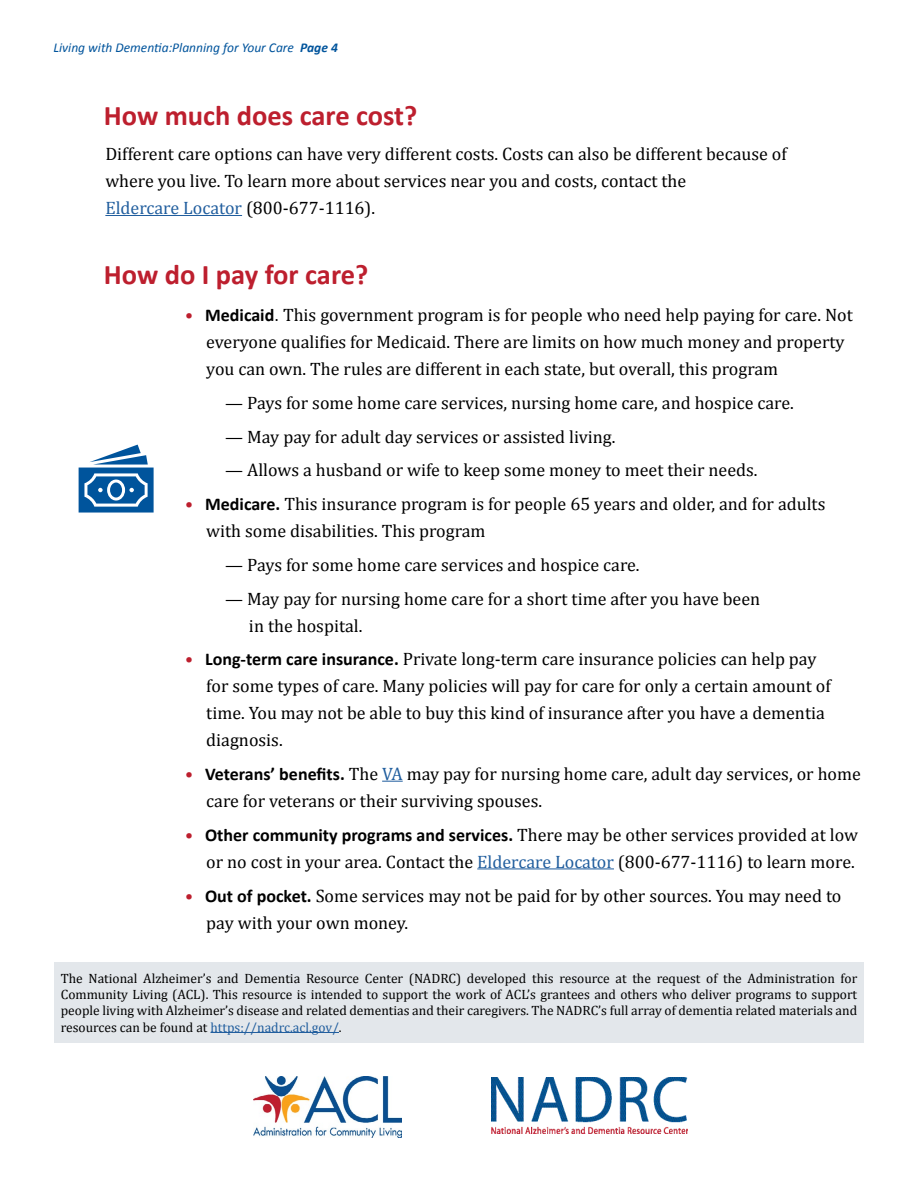
<style>
.page{position:relative;width:918px;height:1188px;background:#fff}
.page>*{position:absolute;margin:0;border:0;box-sizing:border-box;transform-origin:0 0}
.t1{font:700 28.5px "Calibri";color:#bd1f2e}
.t2{font:18px/27px "Cambria";color:#000}
.t3{font:13.5px/16.2px "Cambria";color:#000;text-align:justify}
.t4{font:italic 13.5px "Calibri";color:#00549c}
.s1{font-weight:700}
.s2{color:#215e9e}
.s3{color:#bd1f2e}
.s4{font-family:"Calibri";font-weight:700}
.s5{font-family:"Calibri"}
</style>
<div class="page">
<img style="left:254px;top:1076px;width:147px;height:61px">
<img style="left:492px;top:1077px;width:196px;height:56px">
<div style="left:54px;top:962px;width:810px;height:81px;background:#e3e7eb"></div>
<hr style="left:211px;top:1032px;width:128px;height:1px;background:#215e9e">
<svg style="left:382px;top:781px;width:21px;height:1px"></svg>
<hr style="left:477px;top:868px;width:137px;height:1px;background:#215e9e">
<hr style="left:105px;top:215px;width:137px;height:1px;background:#215e9e">
<svg style="left:79px;top:445px;width:75px;height:68px"></svg>
<p class="t4" style="left:53px;top:40px;width:286px">Living with Dementia:Planning for Your Care <span class="s1">Page 4</span></p>
<h2 class="t1" style="left:104px;top:98px;width:315px">How much does care cost?</h2>
<p class="t2" style="left:105px;top:141px;width:683px">Different care options can have very different costs. Costs can also be different because of where you live. To learn more about services near you and costs, contact the<br><span class="s2">Eldercare Locator</span> (800-677-1116).</p>
<h2 class="t1" style="left:104px;top:257px;width:266px">How do I pay for care?</h2>
<p class="t2" style="left:206px;top:301px;width:648px;text-indent:-21px"><span class="s3">•</span> <span class="s4">Medicaid</span><span class="s5">.</span> This government program is for people who need help paying for care. Not everyone qualifies for Medicaid. There are limits on how much money and property you can own. The rules are different in each state, but overall, this program</p>
<p class="t2" style="left:225px;top:389px;width:570px">— Pays for some home care services, nursing home care, and hospice care.</p>
<p class="t2" style="left:225px;top:423px;width:392px">— May pay for adult day services or assisted living.</p>
<p class="t2" style="left:225px;top:457px;width:534px">— Allows a husband or wife to keep some money to meet their needs.</p>
<p class="t2" style="left:206px;top:490px;width:621px;text-indent:-21px"><span class="s3">•</span> <span class="s4">Medicare.</span> This insurance program is for people 65 years and older, and for adults with some disabilities. This program</p>
<p class="t2" style="left:225px;top:551px;width:416px">— Pays for some home care services and hospice care.</p>
<p class="t2" style="left:249px;top:585px;width:513px;text-indent:-24px">— May pay for nursing home care for a short time after you have been in the hospital.</p>
<p class="t2" style="left:206px;top:646px;width:626px;text-indent:-21px"><span class="s3">•</span> <span class="s4">Long-term care insurance.</span> Private long-term care insurance policies can help pay for some types of care. Many policies will pay for care for only a certain amount of time. You may not be able to buy this kind of insurance after you have a dementia diagnosis.</p>
<p class="t2" style="left:206px;top:760px;width:656px;text-indent:-21px"><span class="s3">•</span> <span class="s4">Veterans’ benefits.</span> The <span class="s2">VA</span> may pay for nursing home care, adult day services, or home care for veterans or their surviving spouses.</p>
<p class="t2" style="left:185px;top:821px;width:674px;text-align:right"><span class="s3">•</span> <span class="s4">Other community programs and services.</span> There may be other services provided at low or no cost in your area. Contact the <span class="s2">Eldercare Locator</span> (800-677-1116) to learn more.</p>
<p class="t2" style="left:206px;top:882px;width:637px;text-indent:-21px"><span class="s3">•</span> <span class="s4">Out of pocket.</span> Some services may not be paid for by other sources. You may need to pay with your own money.</p>
<p class="t3" style="left:61px;top:970px;width:798px">The National Alzheimer’s and Dementia Resource Center (NADRC) developed this resource at the request of the Administration for Community Living (ACL). This resource is intended to support the work of ACL’s grantees and others who deliver programs to support people living with Alzheimer’s disease and related dementias and their caregivers. The NADRC’s full array of dementia related materials and resources can be found at <span class="s2">https://nadrc.acl.gov/</span>.</p>
</div>
